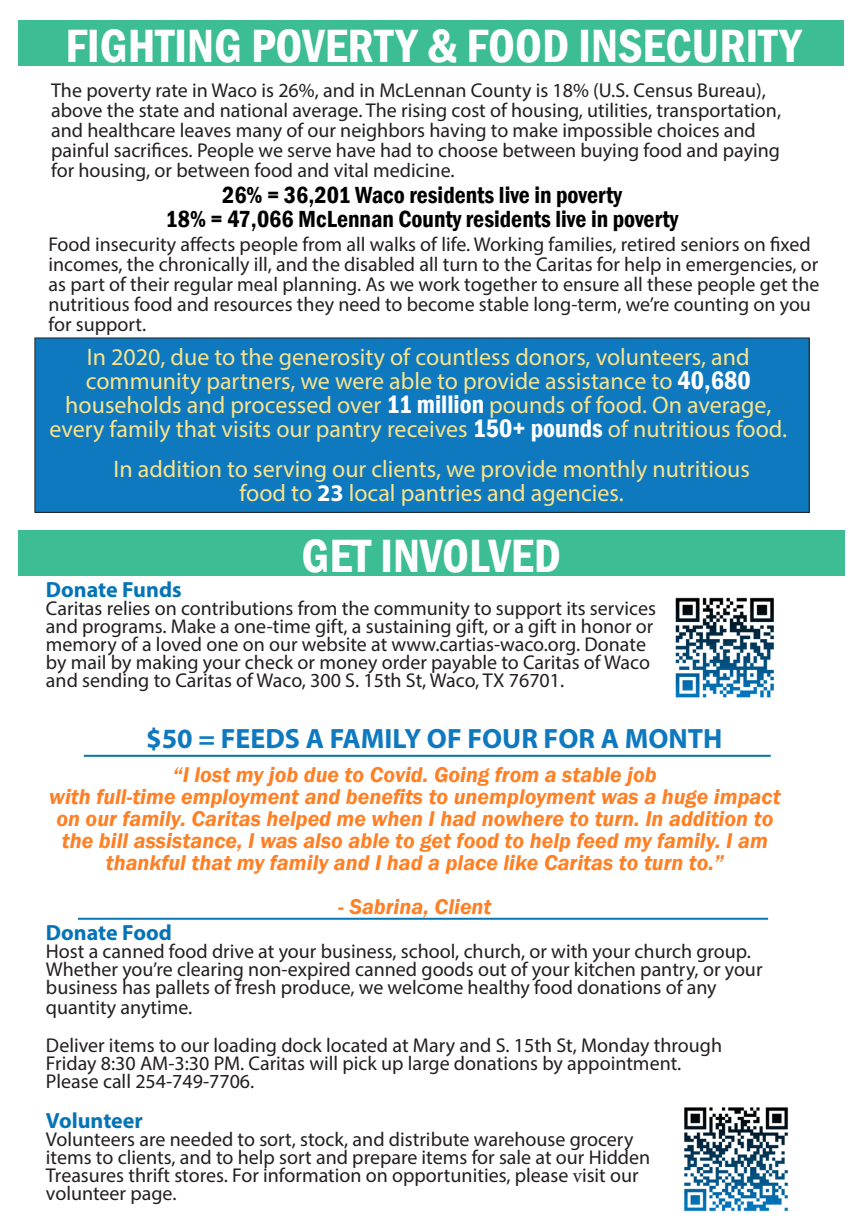
<style>
.page{position:relative;width:864px;height:1224px;background:#fff}
.page>*{position:absolute;margin:0;border:0;box-sizing:border-box;transform-origin:0 0}
.Subhead{font:600 condensed 48px "Franklin Gothic";color:#fff}
.t1{font:700 28px "Myriad Pro";color:#0e79bf}
.t2{font:24px/24px "Myriad Pro";color:#fae38a;text-align:center}
.t3{font:600 condensed 24px "Franklin Gothic";color:#000}
.t4{font:italic 600 22px/22px "Franklin Gothic";color:#ff8024;text-align:center}
.t5{font:700 22px "Myriad Pro";color:#0574b7}
.t6{font:20px/20px "Myriad Pro";color:#231f20}
.s1{font-family:"Franklin Gothic";font-weight:600;font-stretch:condensed;font-size:26px;color:#fff}
.s2{font-weight:700;color:#fff}
.s3{font-family:"Minion Pro"}
</style>
<div class="page">
<div style="left:35px;top:338px;width:774px;height:174px;background:#0e79bf"></div>
<div style="left:35px;top:338px;width:774px;height:175px;border:1px solid #231f20"></div>
<div style="left:18px;top:20px;width:825px;height:46px;background:#3cbd94"></div>
<div style="left:18px;top:530px;width:826px;height:46px;background:#3cbd94"></div>
<img style="left:675px;top:597px;width:99px;height:101px">
<img style="left:684px;top:1107px;width:105px;height:105px">
<hr style="left:84px;top:755px;width:687px;height:2px;background:#0077b3">
<hr style="left:78px;top:918px;width:690px;height:2px;background:#0877b4">
<p class="Subhead" style="left:66px;top:13px;width:737px">FIGHTING POVERTY &amp; FOOD INSECURITY</p>
<p class="t6" style="left:51px;top:80px;width:716px">The poverty rate in Waco is 26%, and in McLennan County is 18% (U.S. Census Bureau),</p>
<p class="t6" style="left:51px;top:100px;width:732px">above the state and national average. The rising cost of housing, utilities, transportation,</p>
<p class="t6" style="left:51px;top:120px;width:706px">and healthcare leaves many of our neighbors having to make impossible choices and</p>
<p class="t6" style="left:51px;top:140px;width:730px">painful sacrifices. People we serve have had to choose between buying food and paying</p>
<p class="t6" style="left:51px;top:160px;width:405px">for housing, or between food and vital medicine.</p>
<p class="t3" style="left:222px;top:179px;width:401px">26% = 36,201 Waco residents live in poverty</p>
<p class="t3" style="left:166px;top:203px;width:514px">18% = 47,066 McLennan County residents live in poverty</p>
<p class="t6" style="left:49px;top:234px;width:773px">Food insecurity affects people from all walks of life. Working families, retired seniors on fixed incomes, the chronically ill, and the disabled all turn to the Caritas for help in emergencies, or as part of their regular meal planning. As we work together to ensure all these people get the nutritious food and resources they need to become stable long-term, we’re counting on you for support.</p>
<p class="t2" style="left:87px;top:345px;width:664px">In 2020, due to the generosity of countless donors, volunteers, and</p>
<p class="t2" style="left:86px;top:369px;width:666px">community partners, we were able to provide assistance to <span class="s1">40,680</span></p>
<p class="t2" style="left:49px;top:393px;width:739px">households and processed over <span class="s1">11 million</span> pounds of food. On average, every family that visits our pantry receives <span class="s1">150+ pounds</span> of nutritious food.</p>
<p class="t2" style="left:113px;top:457px;width:638px">In addition to serving our clients, we provide monthly nutritious</p>
<p class="t2" style="left:240px;top:481px;width:386px">food to <span class="s2">23</span> local pantries and agencies.</p>
<p class="Subhead" style="left:302px;top:524px;width:261px">GET INVOLVED</p>
<p class="t5" style="left:46px;top:575px;width:137px">Donate Funds</p>
<p class="t6" style="left:46px;top:599px;width:612px;line-height:18px">Caritas relies on contributions from the community to support its services and programs. Make a one-time gift, a sustaining gift, or a gift in honor or</p>
<p class="t6" style="left:46px;top:635px;width:606px;line-height:18px">memory of a loved one on our website at www.cartias-waco.org. Donate by mail by making your check or money order payable to Caritas of Waco and sending to Caritas of Waco, 300 S. 15th St, Waco, TX 76701.</p>
<p class="t1" style="left:146px;top:720px;width:578px">$50 = FEEDS A FAMILY OF FOUR FOR A MONTH</p>
<p class="t4" style="left:173px;top:763px;width:485px">“I lost my job due to Covid. Going from a stable job</p>
<p class="t4" style="left:49px;top:785px;width:733px">with full-time employment and benefits to unemployment was a huge impact on our family. Caritas helped me when I had nowhere to turn. In addition to the bill assistance, I was also able to get food to help feed my family. I am thankful that my family and I had a place like Caritas to turn to.”</p>
<p class="t4" style="left:338px;top:895px;width:155px">- Sabrina, Client</p>
<p class="t5" style="left:46px;top:918px;width:128px">Donate Food</p>
<p class="t6" style="left:46px;top:941px;width:706px">Host a canned food drive at your business, school, church, or with your church group.</p>
<p class="t6" style="left:46px;top:959px;width:718px">Whether you’re clearing non-expired canned goods out of your kitchen pantry, or your</p>
<p class="t6" style="left:46px;top:977px;width:672px">business has pallets of fresh produce, we welcome healthy food donations of any</p>
<p class="t6" style="left:46px;top:997px;width:148px">quantity anytime.</p>
<p class="t6" style="left:46px;top:1035px;width:678px">Deliver items to our loading dock located at Mary and S. 15th St, Monday through</p>
<p class="t6" style="left:46px;top:1053px;width:637px">Friday 8:30 AM-3:30 PM. Caritas will pick up large donations by appointment.</p>
<p class="t6" style="left:46px;top:1071px;width:210px">Please call 254-749-7706.</p>
<p class="t5" style="left:46px;top:1106px;width:98px">Volunteer</p>
<p class="t6" style="left:46px;top:1129px;width:589px">Volunteers are needed to sort, stock, and distribute warehouse grocery</p>
<p class="t6" style="left:46px;top:1147px;width:606px">items to clients, and to help sort and prepare items for sale at our Hidden</p>
<p class="t6" style="left:46px;top:1165px;width:594px">Treasures thrift stores. For information on opportunities, please <span class="s3">v</span>isit our</p>
<p class="t6" style="left:46px;top:1183px;width:132px">volunteer page.</p>
</div>
